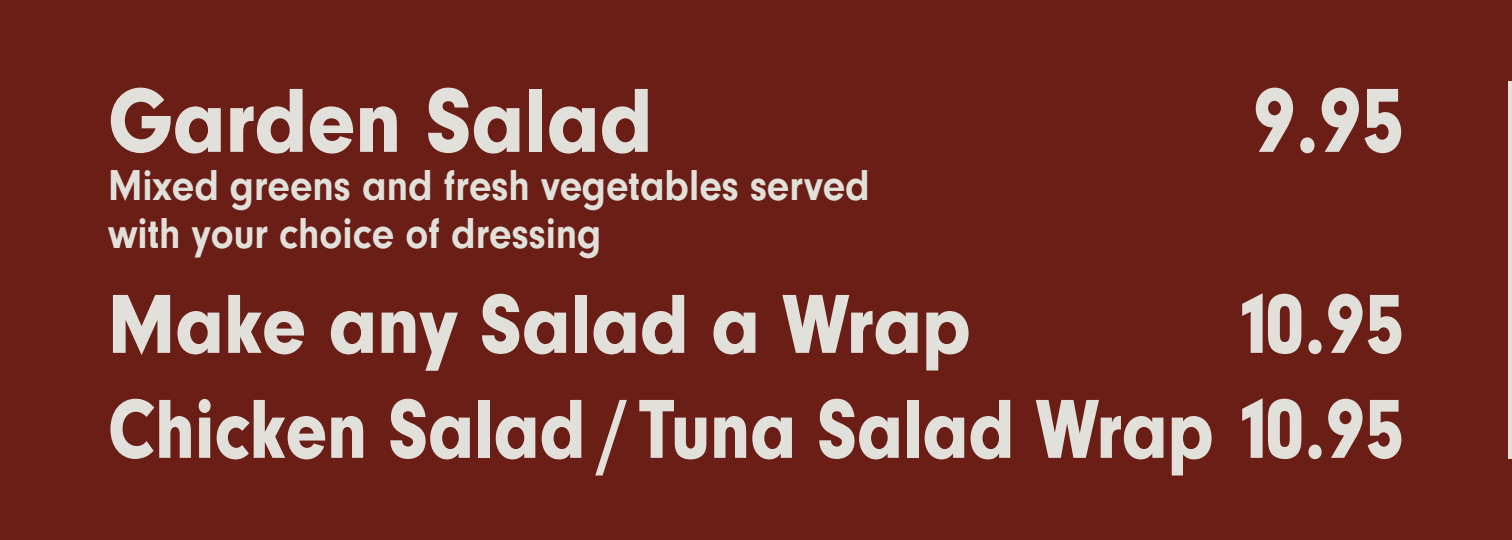
<style>
.page{position:relative;width:1512px;height:540px;background:#6a1e16}
.page>*{position:absolute;margin:0;border:0;box-sizing:border-box;transform-origin:0 0}
.t1{font:900 94.5px "Neuzeit";color:#e1e0da;scale:.9 1}
.t2{font:900 87px/105px "Neuzeit";color:#e1e0da;text-align:right;scale:.9 1}
.t3{font:45px/48px "Neuzeit Bld";color:#e1e0da;scale:.9 1}
</style>
<div class="page">
<hr style="left:1509px;top:81px;width:3px;height:378px;background:#e1e0da">
<h1 class="t1" style="left:108px;top:57px;width:607px">Garden Salad</h1>
<h1 class="t1" style="left:1253px;top:57px;width:169px">9.95</h1>
<p class="t3" style="left:108px;top:165px;width:848px">Mixed greens and fresh vegetables served with your choice of dressing</p>
<h2 class="t2" style="left:108px;top:279px;width:960px">Make any Salad a Wrap</h2>
<h2 class="t2" style="left:108px;top:279px;width:1442px">10.95<br>Chicken Salad / Tuna Salad Wrap 10.95</h2>
</div>
